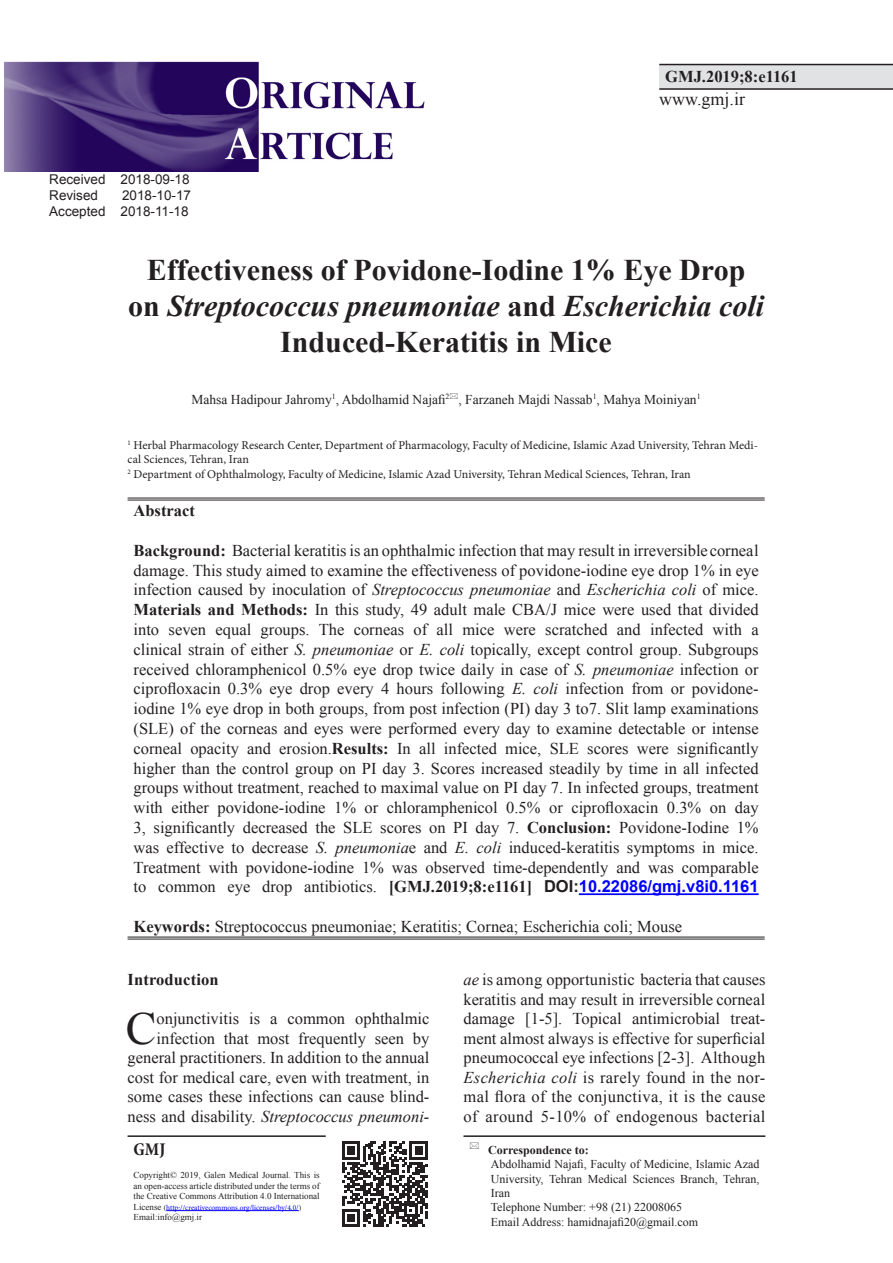
<style>
.page{position:relative;width:893px;height:1263px;background:#fff}
.page>*{position:absolute;margin:0;border:0;box-sizing:border-box;transform-origin:0 0}
.t1{font:45.9px "Times New Roman";color:#231f20}
.t2{font:700 30px/36px "Times New Roman";color:#231f20;text-align:center}
.t3{font:18px "Times New Roman";color:#231f20}
.t4{font:700 condensed 18px "Minion Pro";color:#231f20}
.t5{font:16.5px/19.8px "Times New Roman";color:#231f20;text-align:justify}
.t6{font:700 16.5px "Times New Roman";color:#231f20}
.t7{font:13.5px "Times New Roman";color:#231f20}
.t8{font:13.5px "Arial";color:#231f20}
.t9{font:12px/14.4px "Minion Pro";color:#231f20}
.t10{font:12px/14.4px "Times New Roman";color:#231f20;text-align:justify}
.t11{font:700 12px "Times New Roman";color:#231f20}
.t12{font:9px/10.5px "Times New Roman";color:#231f20;text-align:justify}
.t13{font:7.5px "Minion Pro";letter-spacing:-.005em;color:#00f}
.s1{font-style:italic}
.s2{font-weight:700}
.s3{font-family:"Arial";font-weight:700}
.s4{font-family:"Arial";font-weight:700;color:#00f}
.s5{font-family:"Times New Roman";font-size:9px;color:#231f20}
.s6{font-family:"Times New Roman";color:#231f20}
</style>
<div class="page">
<div style="left:659px;top:65px;width:234px;height:24px;background:#e1e2e4"></div>
<hr style="left:659px;top:64px;width:234px;height:1px;background:#231f20">
<hr style="left:659px;top:88px;width:234px;height:2px;background:#231f20">
<hr style="left:463px;top:1135px;width:302px;height:2px;background:#231f20">
<hr style="left:128px;top:1135px;width:198px;height:2px;background:#231f20">
<hr style="left:166px;top:1210px;width:133px;height:1px;background:#00f">
<svg style="left:342px;top:1141px;width:86px;height:86px"></svg>
<hr style="left:128px;top:497px;width:637px;height:1px;background:#231f20">
<hr style="left:128px;top:499px;width:637px;height:1px;background:#231f20">
<hr style="left:128px;top:936px;width:637px;height:1px;background:#231f20">
<hr style="left:128px;top:938px;width:637px;height:1px;background:#231f20">
<hr style="left:579px;top:893px;width:180px;height:2px;background:#00f">
<img style="left:4px;top:61px;width:421px;height:110px">
<p class="t8" style="left:49px;top:170px;width:142px">Received 2018-09-18</p>
<p class="t8" style="left:49px;top:186px;width:50px">Revised</p>
<p class="t8" style="left:122px;top:186px;width:71px">2018-10-17</p>
<p class="t8" style="left:49px;top:202px;width:141px">Accepted 2018-11-18</p>
<p class="t6" style="left:665px;top:64px;width:134px">GMJ.2019;8:e1161</p>
<p class="t3" style="left:659px;top:87px;width:87px">www.gmj.ir</p>
<p class="t2" style="left:128px;top:251px;width:637px">Effectiveness of Povidone-Iodine 1% Eye Drop on <span class="s1">Streptococcus pneumoniae</span> and <span class="s1">Escherichia coli<br></span>Induced-Keratitis in Mice</p>
<p class="t7" style="left:192px;top:390px;width:511px">Mahsa Hadipour Jahromy<sup>1</sup>, Abdolhamid Najafi<sup>2</sup> , Farzaneh Majdi Nassab<sup>1</sup>, Mahya Moiniyan<sup>1</sup></p>
<p class="t9" style="left:128px;top:438px;width:632px"><sup>1</sup> Herbal Pharmacology Research Center, Department of Pharmacology, Faculty of Medicine, Islamic Azad University, Tehran Medi&shy;cal Sciences, Tehran, Iran</p>
<p class="t9" style="left:128px;top:467px;width:565px"><sup>2</sup> Department of Ophthalmology, Faculty of Medicine, Islamic Azad University, Tehran Medical Sciences, Tehran, Iran</p>
<p class="t6" style="left:134px;top:499px;width:63px">Abstract</p>
<p class="t5" style="left:134px;top:540px;width:627px"><span class="s2">Background:</span> Bacterial keratitis is an ophthalmic infection that may result in irreversible corneal damage. This study aimed to examine the effectiveness of povidone-iodine eye drop 1% in eye infection caused by inoculation of <span class="s1">Streptococcus pneumoniae</span> and <span class="s1">Escherichia coli</span> of mice.</p>
<p class="t5" style="left:134px;top:599px;width:627px"><span class="s2">Materials and Methods:</span> In this study, 49 adult male CBA/J mice were used that divided into seven equal groups. The corneas of all mice were scratched and infected with a clinical strain of either <span class="s1">S. pneumoniae</span> or <span class="s1">E. coli</span> topically, except control group. Subgroups received chloramphenicol 0.5% eye drop twice daily in case of <span class="s1">S. pneumoniae</span> infection or ciprofloxacin 0.3% eye drop every 4 hours following <span class="s1">E. coli</span> infection from or povidone&shy;iodine 1% eye drop in both groups, from post infection (PI) day 3 to7. Slit lamp examinations (SLE) of the corneas and eyes were performed every day to examine detectable or intense corneal opacity and erosion.<span class="s2">Results:</span> In all infected mice, SLE scores were significantly higher than the control group on PI day 3. Scores increased steadily by time in all infected groups without treatment, reached to maximal value on PI day 7. In infected groups, treatment with either povidone-iodine 1% or chloramphenicol 0.5% or ciprofloxacin 0.3% on day 3, significantly decreased the SLE scores on PI day 7. <span class="s2">Conclusion:</span> Povidone-Iodine 1% was effective to decrease <span class="s1">S. pneumonia</span>e and <span class="s1">E. coli</span> induced-keratitis symptoms in mice.<br>Treatment with povidone-iodine 1% was observed time-dependently and was comparable to common eye drop antibiotics. <span class="s2">[GMJ.2019;8:e1161]</span> <span class="s3">DOI:</span><span class="s4">10.22086/gmj.v8i0.1161</span></p>
<p class="t5" style="left:134px;top:916px;width:550px"><span class="s2">Keywords:</span> Streptococcus pneumoniae; Keratitis; Cornea; Escherichia coli; Mouse</p>
<p class="t6" style="left:128px;top:968px;width:93px">Introduction</p>
<p class="t1" style="left:126px;top:996px;width:32px">C</p>
<p class="t5" style="left:463px;top:969px;width:303px"><span class="s1">ae</span> is among opportunistic bacteria that causes keratitis and may result in irreversible corneal damage [1-5]. Topical antimicrobial treat&shy;ment almost always is effective for superficial pneumococcal eye infections [2-3]. Although <span class="s1">Escherichia coli</span> is rarely found in the nor&shy;mal flora of the conjunctiva, it is the cause of around 5-10% of endogenous bacterial</p>
<p class="t5" style="left:128px;top:1008px;width:303px;text-align:right">onjunctivitis is a common ophthalmic infection that most frequently seen by general practitioners. In addition to the annual cost for medical care, even with treatment, in some cases these infections can cause blind&shy;ness and disability. <span class="s1">Streptococcus pneumoni-</span></p>
<p class="t4" style="left:134px;top:1137px;width:33px">GMJ</p>
<p class="t12" style="left:134px;top:1170px;width:188px">Copyright© 2019, Galen Medical Journal. This is an open-access article distributed under the terms of the Creative Commons Attribution 4.0 International</p>
<p class="t13" style="left:134px;top:1202px;width:169px"><span class="s5">License</span> <span class="s6">(</span>http://creativecommons.org/licenses/by/4.0/<span class="s6">)</span></p>
<p class="t12" style="left:134px;top:1212px;width:70px">Email:info@gmj.ir</p>
<p class="t11" style="left:488px;top:1141px;width:102px">Correspondence to:</p>
<p class="t10" style="left:491px;top:1156px;width:270px">Abdolhamid Najafi, Faculty of Medicine, Islamic Azad University, Tehran Medical Sciences Branch, Tehran, Iran</p>
<p class="t10" style="left:491px;top:1200px;width:193px">Telephone Number: +98 (21) 22008065</p>
<p class="t10" style="left:491px;top:1214px;width:209px">Email Address: hamidnajafi20@gmail.com</p>
</div>
